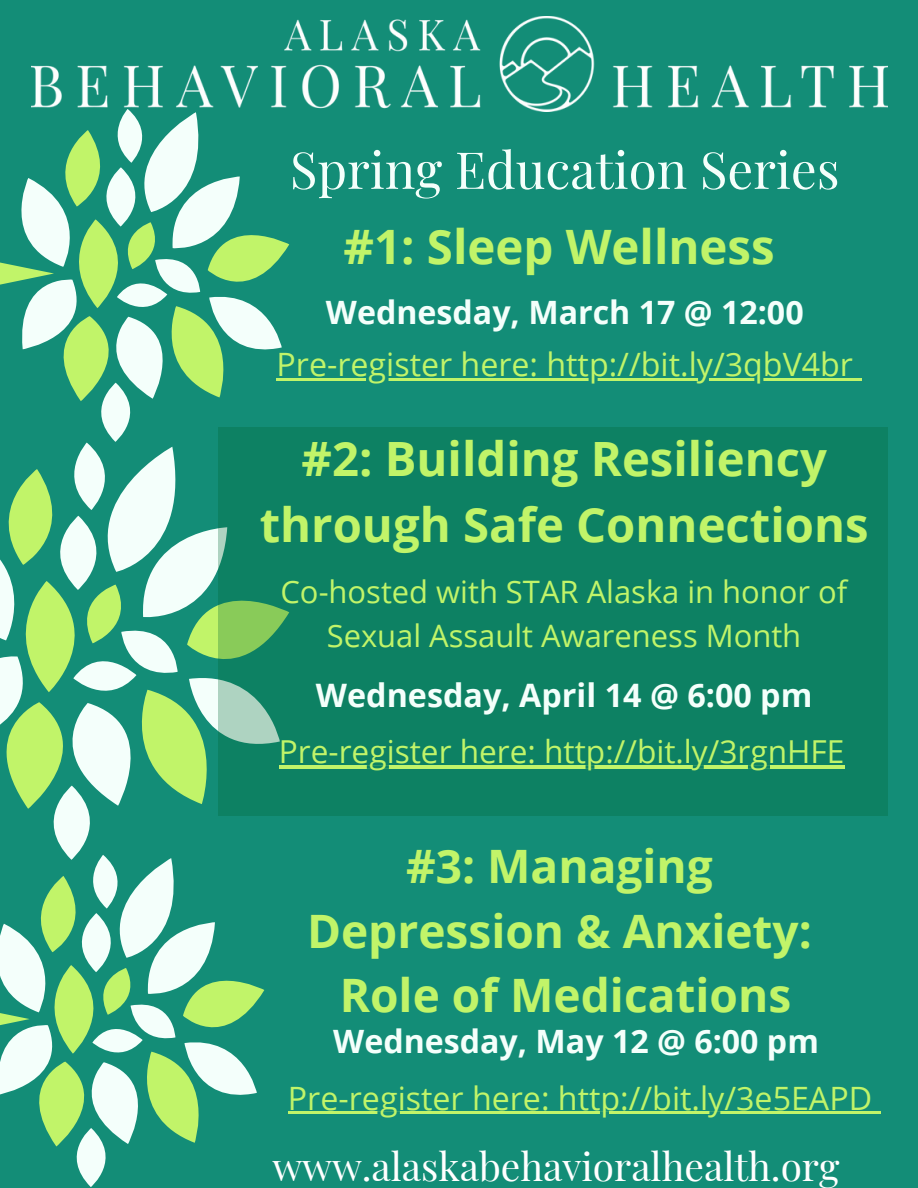
<style>
.page{position:relative;width:918px;height:1188px;background:#138d77}
.page>*{position:absolute;margin:0;border:0;box-sizing:border-box;transform-origin:0 0}
.t1{font:51px "Playfair Display";color:#f4fffb}
.t2{font:700 47.4px "Open Sans";color:#c1f469}
.t3{font:700 47.25px/66px "Open Sans";color:#c1f469;text-align:center}
.t4{font:700 46.05px "Open Sans";color:#c1f469}
.t5{font:38.7px "Playfair Display";color:#fff}
.t6{font:700 32.25px "Open Sans";color:#f4fffb}
.t7{font:32.1px "Open Sans";color:#c1f469}
.t8{font:700 32.1px "Open Sans";color:#f4fffb}
.t9{font:31.65px "Open Sans";color:#c1f469}
.t10{font:30.9px/43.3px "Open Sans";color:#c1f469;text-align:center}
</style>
<div class="page">
<svg style="left:0;top:111px;width:289px;height:1076px"></svg>
<div style="left:219px;top:427px;width:669px;height:388px;background:#0d8163"></div>
<hr style="left:279px;top:765px;width:565px;height:4px;background:#c1f469">
<hr style="left:277px;top:378px;width:576px;height:3px;background:#c1f469">
<svg style="left:853px;top:378px;width:8px;height:3px"></svg>
<hr style="left:288px;top:1111px;width:584px;height:3px;background:#c1f469">
<svg style="left:872px;top:1111px;width:9px;height:3px"></svg>
<img style="left:31px;top:17px;width:857px;height:94px">
<p class="t1" style="left:290px;top:134px;width:551px">Spring Education Series</p>
<p class="t2" style="left:343px;top:214px;width:433px">#1: Sleep Wellness</p>
<p class="t8" style="left:326px;top:290px;width:479px">Wednesday, March 17 @ 12:00</p>
<p class="t7" style="left:277px;top:342px;width:578px">Pre-register here: http://bit.ly/3qbV4br</p>
<p class="t3" style="left:260px;top:425px;width:611px">#2: Building Resiliency through Safe Connections</p>
<p class="t10" style="left:281px;top:570px;width:568px">Co-hosted with STAR Alaska in honor of<br>Sexual Assault Awareness Month</p>
<p class="t6" style="left:316px;top:672px;width:498px">Wednesday, April 14 @ 6:00 pm</p>
<p class="t9" style="left:279px;top:730px;width:567px">Pre-register here: http://bit.ly/3rgnHFE</p>
<p class="t4" style="left:406px;top:834px;width:308px">#3: Managing</p>
<p class="t4" style="left:307px;top:899px;width:506px">Depression &amp; Anxiety:</p>
<p class="t4" style="left:340px;top:963px;width:453px">Role of Medications</p>
<p class="t8" style="left:333px;top:1019px;width:487px">Wednesday, May 12 @ 6:00 pm</p>
<p class="t7" style="left:288px;top:1075px;width:586px">Pre-register here: http://bit.ly/3e5EAPD</p>
<p class="t5" style="left:272px;top:1139px;width:569px">www.alaskabehavioralhealth.org</p>
</div>
